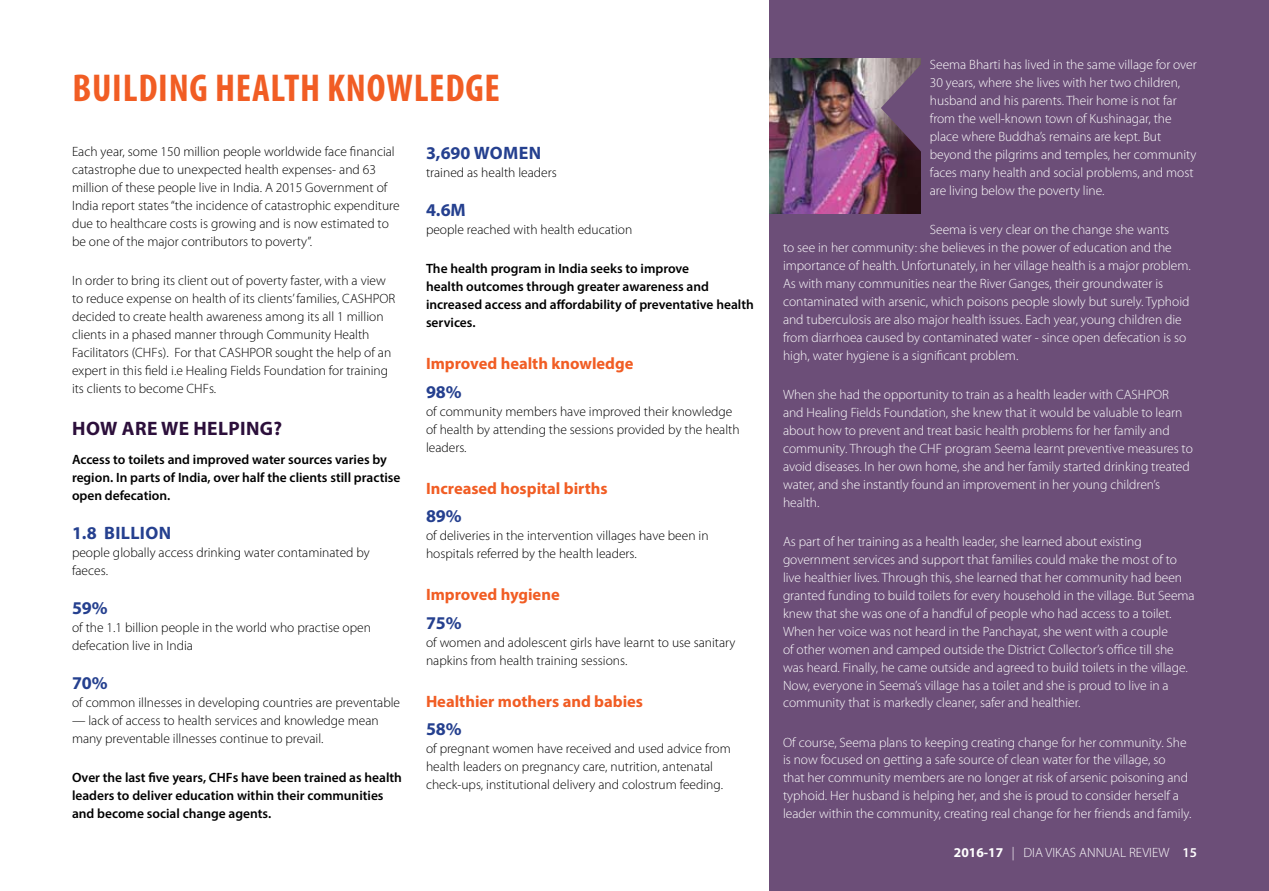
<style>
.page{position:relative;width:1269px;height:891px;background:#fff}
.page>*{position:absolute;margin:0;border:0;box-sizing:border-box;transform-origin:0 0}
.t1{font:700 condensed 39px "Myriad Pro";letter-spacing:.02em;color:#f15d24}
.t2{font:700 19.5px "Myriad Pro";letter-spacing:.02em;color:#2c0f3b}
.t3{font:700 18px "Myriad Pro";color:#25408f}
.t4{font:700 16.5px "Myriad Pro";color:#f15d24}
.t5{font:300 13.5px/18px "Myriad Pro";color:#fff}
.t6{font:300 13.5px/18px "Myriad Pro";color:#000}
.t7{font:600 13.5px/18px "Myriad Pro";color:#000}
.s1{font-weight:700}
.s2{font-weight:600}
</style>
<div class="page">
<div style="left:770px;top:0;width:499px;height:891px;background:#6c4e78"></div>
<img style="left:770px;top:58px;width:151px;height:155px">
<svg style="left:881px;top:62px;width:40px;height:92px"></svg>
<h1 class="t1" style="left:72px;top:64px;width:429px">BUILDING HEALTH KNOWLEDGE</h1>
<p class="t6" style="left:72px;top:143px;width:329px">Each year, some 150 million people worldwide face financial catastrophe due to unexpected health expenses- and 63 million of these people live in India. A 2015 Government of India report states “the incidence of catastrophic expenditure due to healthcare costs is growing and is now estimated to be one of the major contributors to poverty”.</p>
<p class="t6" style="left:72px;top:272px;width:325px">In order to bring its client out of poverty faster, with a view to reduce expense on health of its clients’ families, CASHPOR decided to create health awareness among its all 1 million clients in a phased manner through Community Health Facilitators (CHFs). For that CASHPOR sought the help of an expert in this field i.e Healing Fields Foundation for training its clients to become CHFs.</p>
<h2 class="t2" style="left:72px;top:416px;width:211px">HOW ARE WE HELPING?</h2>
<p class="t7" style="left:72px;top:450px;width:330px">Access to toilets and improved water sources varies by region. In parts of India, over half the clients still practise open defecation.</p>
<h3 class="t3" style="left:72px;top:521px;width:43px">1.8 billion</h3>
<p class="t6" style="left:72px;top:543px;width:299px">people globally access drinking water contaminated by faeces.</p>
<h3 class="t3" style="left:72px;top:596px;width:37px">59%</h3>
<p class="t6" style="left:72px;top:618px;width:301px">of the 1.1 billion people in the world who practise open defecation live in India</p>
<h3 class="t3" style="left:72px;top:671px;width:37px">70%</h3>
<p class="t6" style="left:72px;top:693px;width:330px">of common illnesses in developing countries are preventable</p>
<p class="t6" style="left:72px;top:711px;width:308px">— lack of access to health services and knowledge mean many preventable illnesses continue to prevail.</p>
<p class="t7" style="left:72px;top:768px;width:331px">Over the last five years, CHFs have been trained as health leaders to deliver education within their communities and become social change agents.</p>
<h3 class="t3" style="left:426px;top:142px;width:62px">3,690 women</h3>
<p class="t6" style="left:426px;top:164px;width:132px">trained as health leaders</p>
<h3 class="t3" style="left:426px;top:199px;width:41px">4.6M</h3>
<p class="t6" style="left:426px;top:221px;width:208px">people reached with health education</p>
<p class="t7" style="left:426px;top:260px;width:329px">The health program in India seeks to improve<br>health outcomes through greater awareness and increased access and affordability of preventative health services.</p>
<p class="t4" style="left:426px;top:353px;width:209px">Improved health knowledge</p>
<h3 class="t3" style="left:426px;top:380px;width:37px">98%</h3>
<p class="t6" style="left:426px;top:403px;width:315px">of community members have improved their knowledge of health by attending the sessions provided by the health leaders.</p>
<p class="t4" style="left:426px;top:478px;width:183px">Increased hospital births</p>
<h3 class="t3" style="left:426px;top:505px;width:37px">89%</h3>
<p class="t6" style="left:426px;top:527px;width:284px">of deliveries in the intervention villages have been in hospitals referred by the health leaders.</p>
<p class="t4" style="left:426px;top:584px;width:135px">Improved hygiene</p>
<h3 class="t3" style="left:426px;top:611px;width:37px">75%</h3>
<p class="t6" style="left:426px;top:634px;width:311px">of women and adolescent girls have learnt to use sanitary napkins from health training sessions.</p>
<p class="t4" style="left:426px;top:691px;width:219px">Healthier mothers and babies</p>
<h3 class="t3" style="left:426px;top:718px;width:37px">58%</h3>
<p class="t6" style="left:426px;top:740px;width:306px">of pregnant women have received and used advice from health leaders on pregnancy care, nutrition, antenatal check-ups, institutional delivery and colostrum feeding.</p>
<p class="t5" style="left:930px;top:55px;width:268px">Seema Bharti has lived in the same village for over 30 years, where she lives with her two children, husband and his parents. Their home is not far from the well-known town of Kushinagar, the place where Buddha’s remains are kept. But beyond the pilgrims and temples, her community faces many health and social problems, and most are living below the poverty line.</p>
<p class="t5" style="left:783px;top:220px;width:409px;text-indent:147px">Seema is very clear on the change she wants<br>to see in her community: she believes in the power of education and the importance of health. Unfortunately, in her village health is a major problem.<br>As with many communities near the River Ganges, their groundwater is contaminated with arsenic, which poisons people slowly but surely. Typhoid and tuberculosis are also major health issues. Each year, young children die from diarrhoea caused by contaminated water - since open defecation is so high, water hygiene is a significant problem.</p>
<p class="t5" style="left:783px;top:385px;width:411px">When she had the opportunity to train as a health leader with CASHPOR and Healing Fields Foundation, she knew that it would be valuable to learn about how to prevent and treat basic health problems for her family and community. Through the CHF program Seema learnt preventive measures to avoid diseases. In her own home, she and her family started drinking treated water, and she instantly found an improvement in her young children’s health.</p>
<p class="t5" style="left:783px;top:532px;width:413px">As part of her training as a health leader, she learned about existing government services and support that families could make the most of to live healthier lives. Through this, she learned that her community had been granted funding to build toilets for every household in the village. But Seema knew that she was one of a handful of people who had access to a toilet.<br>When her voice was not heard in the Panchayat, she went with a couple<br>of other women and camped outside the District Collector’s office till she was heard. Finally, he came outside and agreed to build toilets in the village.<br>Now, everyone in Seema’s village has a toilet and she is proud to live in a community that is markedly cleaner, safer and healthier.</p>
<p class="t5" style="left:783px;top:733px;width:410px">Of course, Seema plans to keeping creating change for her community. She is now focused on getting a safe source of clean water for the village, so<br>that her community members are no longer at risk of arsenic poisoning and typhoid. Her husband is helping her, and she is proud to consider herself a leader within the community, creating real change for her friends and family.</p>
<p class="t5" style="left:954px;top:844px;width:245px"><span class="s1">2016-17</span> | DIA VIKAS ANNUAL REVIEW <span class="s2">15</span></p>
</div>
